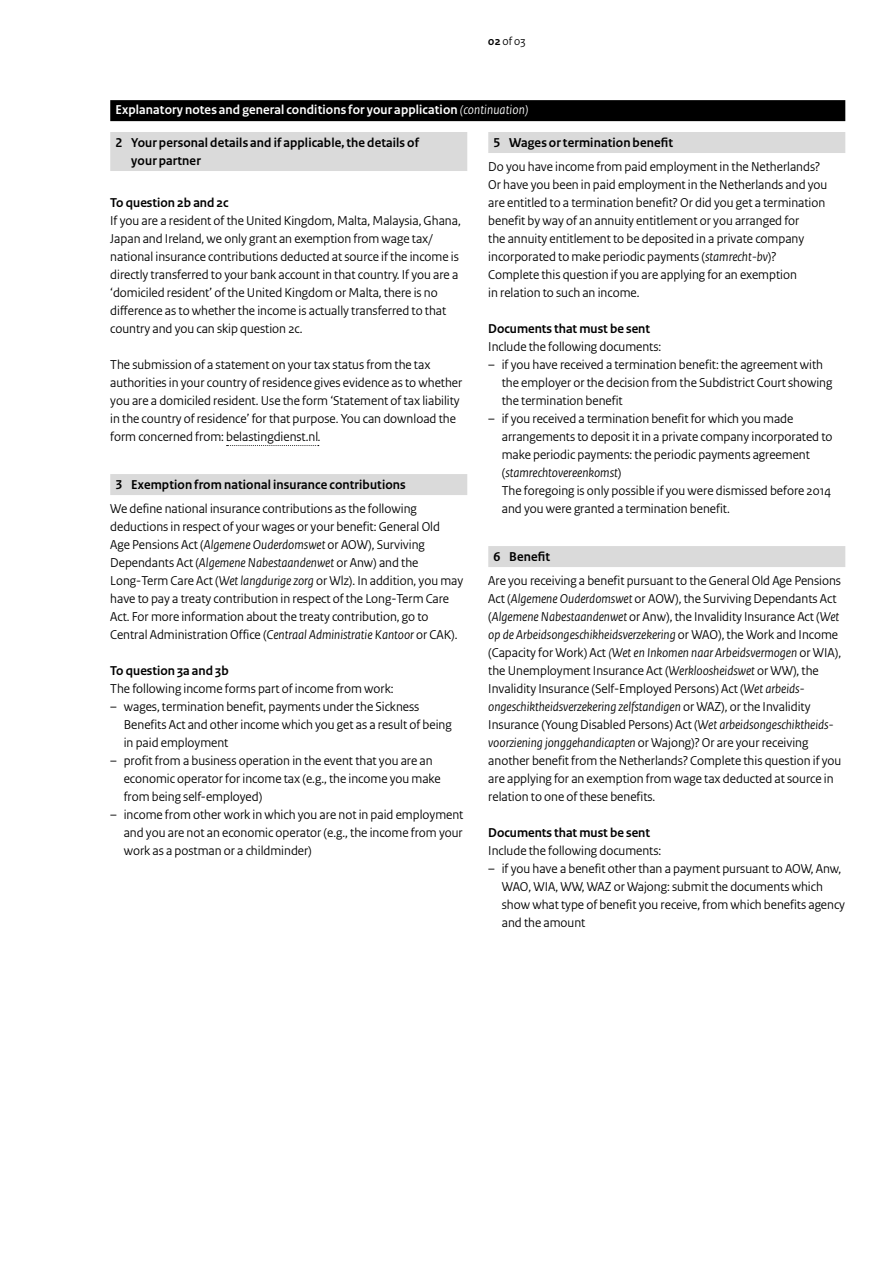
<style>
.page{position:relative;width:893px;height:1263px;background:#fff}
.page>*{position:absolute;margin:0;border:0;box-sizing:border-box;transform-origin:0 0}
.Gebruiksaanwijzing{font:13.5px/18px "Rijksoverheid Sans Heading";color:#000}
.Gebruiksaanwijzing_w{font:13.5px/18px "Rijksoverheid Sans Heading";color:#000}
.KOP_C_20{font:700 13.5px/18px "Rijksoverheid Sans Heading";letter-spacing:.01em;color:#000}
.t1{font:700 13.5px "Rijksoverheid Sans Heading";letter-spacing:.01em;color:#fff}
.Gebruiksaanwijzing_w-2{font:700 13.5px "Rijksoverheid Sans Heading";color:#000}
.Tussenkop{font:700 13.5px "Rijksoverheid Sans Heading";color:#000}
.t2{font:12px "Rijksoverheid Sans Heading";color:#000}
.s1{font-weight:700}
.s2{font-weight:400;font-style:italic}
.s3{font-style:italic}
</style>
<div class="page">
<div style="left:110px;top:100px;width:735px;height:21px;background:#000"></div>
<div style="left:110px;top:132px;width:357px;height:39px;background:#dadada"></div>
<svg style="left:227px;top:445px;width:92px;height:1px"></svg>
<div style="left:110px;top:474px;width:357px;height:21px;background:#dadada"></div>
<div style="left:488px;top:132px;width:357px;height:21px;background:#dadada"></div>
<div style="left:488px;top:546px;width:357px;height:21px;background:#dadada"></div>
<p class="t2" style="left:488px;top:34px;width:39px"><span class="s1">02</span> of 03</p>
<p class="t1" style="left:116px;top:102px;width:414px">Explanatory notes and general conditions for your application <span class="s2">(continuation)</span></p>
<h2 class="KOP_C_20" style="left:131px;top:134px;width:289px;text-indent:-16px">2 Your personal details and if applicable, the details of your partner</h2>
<h3 class="Tussenkop" style="left:110px;top:195px;width:120px">To question 2b and 2c</h3>
<p class="Gebruiksaanwijzing" style="left:110px;top:212px;width:352px">If you are a resident of the United Kingdom, Malta, Malaysia, Ghana, Japan and Ireland, we only grant an exemption from wage tax/ national insurance contributions deducted at source if the income is directly transferred to your bank account in that country. If you are a ‘domiciled resident’ of the United Kingdom or Malta, there is no difference as to whether the income is actually transferred to that country and you can skip question 2c.</p>
<p class="Gebruiksaanwijzing_w" style="left:110px;top:356px;width:354px">The submission of a statement on your tax status from the tax authorities in your country of residence gives evidence as to whether you are a domiciled resident. Use the form ‘Statement of tax liability in the country of residence’ for that purpose. You can download the form concerned from: belastingdienst.nl<span class="s3">.</span></p>
<h2 class="KOP_C_20" style="left:116px;top:476px;width:292px">3 Exemption from national insurance contributions</h2>
<p class="Gebruiksaanwijzing" style="left:110px;top:500px;width:354px">We define national insurance contributions as the following deductions in respect of your wages or your benefit: General Old Age Pensions Act (<span class="s3">Algemene Ouderdomswet</span> or AOW), Surviving Dependants Act (<span class="s3">Algemene Nabestaandenwet</span> or Anw) and the Long‑Term Care Act (<span class="s3">Wet langdurige zorg</span> or Wlz). In addition, you may have to pay a treaty contribution in respect of the Long-Term Care Act. For more information about the treaty contribution, go to Central Administration Office (<span class="s3">Centraal Administratie Kantoor</span> or CAK).</p>
<h3 class="Tussenkop" style="left:110px;top:663px;width:120px">To question 3a and 3b</h3>
<p class="Gebruiksaanwijzing" style="left:110px;top:680px;width:285px">The following income forms part of income from work:</p>
<p class="Gebruiksaanwijzing" style="left:124px;top:698px;width:329px;text-indent:-14px">– wages, termination benefit, payments under the Sickness<br>Benefits Act and other income which you get as a result of being in paid employment</p>
<p class="Gebruiksaanwijzing" style="left:124px;top:752px;width:318px;text-indent:-14px">– profit from a business operation in the event that you are an economic operator for income tax (e.g., the income you make from being self-employed)</p>
<p class="Gebruiksaanwijzing" style="left:124px;top:806px;width:341px;text-align:justify;text-indent:-14px">– income from other work in which you are not in paid employment and you are not an economic operator (e.g., the income from your work as a postman or a childminder)</p>
<h2 class="KOP_C_20" style="left:493px;top:134px;width:181px">5 Wages or termination benefit</h2>
<p class="Gebruiksaanwijzing" style="left:488px;top:158px;width:341px">Do you have income from paid employment in the Netherlands?<br>Or have you been in paid employment in the Netherlands and you are entitled to a termination benefit? Or did you get a termination benefit by way of an annuity entitlement or you arranged for<br>the annuity entitlement to be deposited in a private company incorporated to make periodic payments (<span class="s3">stamrecht-bv</span>)?<br>Complete this question if you are applying for an exemption<br>in relation to such an income.</p>
<p class="Gebruiksaanwijzing_w-2" style="left:488px;top:321px;width:163px">Documents that must be sent</p>
<p class="Gebruiksaanwijzing" style="left:488px;top:338px;width:175px">Include the following documents:</p>
<p class="Gebruiksaanwijzing" style="left:502px;top:356px;width:332px;text-indent:-14px">– if you have received a termination benefit: the agreement with the employer or the decision from the Subdistrict Court showing the termination benefit</p>
<p class="Gebruiksaanwijzing" style="left:502px;top:410px;width:332px;text-indent:-14px">– if you received a termination benefit for which you made arrangements to deposit it in a private company incorporated to make periodic payments: the periodic payments agreement (<span class="s3">stamrechtovereenkomst</span>)<br>The foregoing is only possible if you were dismissed before 2014 and you were granted a termination benefit.</p>
<h2 class="KOP_C_20" style="left:493px;top:548px;width:58px">6 Benefit</h2>
<p class="Gebruiksaanwijzing" style="left:488px;top:572px;width:355px">Are you receiving a benefit pursuant to the General Old Age Pensions Act (<span class="s3">Algemene Ouderdomswet</span> or AOW), the Surviving Dependants Act (<span class="s3">Algemene Nabestaandenwet</span> or Anw), the Invalidity Insurance Act (<span class="s3">Wet op de Arbeidsongeschikheidsverzekering</span> or WAO), the Work and Income (Capacity for Work) Act <span class="s3">(Wet en Inkomen naar Arbeidsvermogen</span> or WIA), the Unemployment Insurance Act (<span class="s3">Werkloosheidswet</span> or WW), the Invalidity Insurance (Self-Employed Persons) Act (<span class="s3">Wet arbeids&shy;ongeschiktheidsverzekering zelfstandigen</span> or WAZ), or the Invalidity Insurance (Young Disabled Persons) Act (<span class="s3">Wet arbeidsongeschiktheids&shy;voorziening jonggehandicapten</span> or Wajong)? Or are your receiving another benefit from the Netherlands? Complete this question if you are applying for an exemption from wage tax deducted at source in relation to one of these benefits.</p>
<p class="Gebruiksaanwijzing_w-2" style="left:488px;top:825px;width:163px">Documents that must be sent</p>
<p class="Gebruiksaanwijzing" style="left:488px;top:842px;width:175px">Include the following documents:</p>
<p class="Gebruiksaanwijzing" style="left:502px;top:860px;width:345px;text-indent:-14px">– if you have a benefit other than a payment pursuant to AOW, Anw, WAO, WIA, WW, WAZ or Wajong: submit the documents which show what type of benefit you receive, from which benefits agency and the amount</p>
</div>
